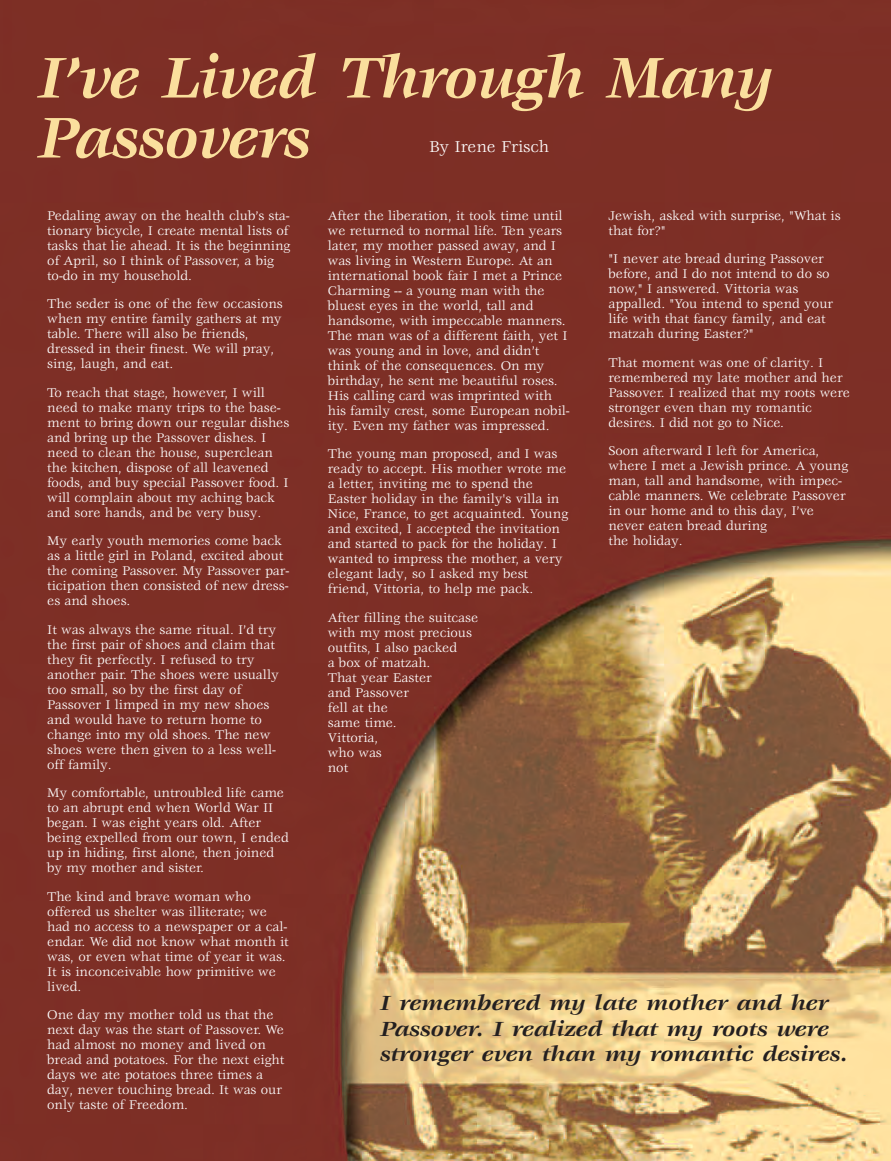
<style>
.page{position:relative;width:891px;height:1161px;background:#fff}
.page>*{position:absolute;margin:0;border:0;box-sizing:border-box;transform-origin:0 0}
.t1{font:italic 700 63px/60px "Veljovic";letter-spacing:-.005em;color:#fadf9d}
.t2{font:italic 700 22.5px/25.5px "Veljovic";color:#231f20;scale:1.1 1}
.t3{font:17.25px "Veljovic";color:#fff}
.t4{font:13.8px/15px "Veljovic";color:#fff}
</style>
<div class="page">
<img style="left:0;top:0;width:891px;height:1161px">
<h1 class="t1" style="left:38px;top:52px;width:737px">I’ve Lived Through Many<br>Passovers</h1>
<p class="t3" style="left:429px;top:140px;width:122px">By Irene Frisch</p>
<p class="t4" style="left:47px;top:209px;width:245px">Pedaling away on the health club’s sta&shy;tionary bicycle, I create mental lists of tasks that lie ahead. It is the beginning of April, so I think of Passover, a big to-do in my household.</p>
<p class="t4" style="left:47px;top:298px;width:237px">The seder is one of the few occasions when my entire family gathers at my table. There will also be friends, dressed in their finest. We will pray, sing, laugh, and eat.</p>
<p class="t4" style="left:47px;top:386px;width:244px">To reach that stage, however, I will need to make many trips to the base&shy;ment to bring down our regular dishes and bring up the Passover dishes. I need to clean the house, superclean the kitchen, dispose of all leavened foods, and buy special Passover food. I will complain about my aching back and sore hands, and be very busy.</p>
<p class="t4" style="left:47px;top:535px;width:244px">My early youth memories come back as a little girl in Poland, excited about the coming Passover. My Passover par&shy;ticipation then consisted of new dress&shy;es and shoes.</p>
<p class="t4" style="left:47px;top:623px;width:233px">It was always the same ritual. I’d try the first pair of shoes and claim that they fit perfectly. I refused to try another pair. The shoes were usually too small, so by the first day of<br>Passover I limped in my new shoes and would have to return home to change into my old shoes. The new shoes were then given to a less well&shy;off family.</p>
<p class="t4" style="left:47px;top:786px;width:243px">My comfortable, untroubled life came to an abrupt end when World War II began. I was eight years old. After being expelled from our town, I ended up in hiding, first alone, then joined by my mother and sister.</p>
<p class="t4" style="left:47px;top:890px;width:243px">The kind and brave woman who offered us shelter was illiterate; we had no access to a newspaper or a cal&shy;endar. We did not know what month it was, or even what time of year it was.<br>It is inconceivable how primitive we lived.</p>
<p class="t4" style="left:47px;top:1008px;width:239px">One day my mother told us that the next day was the start of Passover. We had almost no money and lived on bread and potatoes. For the next eight days we ate potatoes three times a day, never touching bread. It was our only taste of Freedom.</p>
<p class="t4" style="left:328px;top:209px;width:243px">After the liberation, it took time until we returned to normal life. Ten years later, my mother passed away, and I was living in Western Europe. At an international book fair I met a Prince Charming -- a young man with the bluest eyes in the world, tall and handsome, with impeccable manners.<br>The man was of a different faith, yet I was young and in love, and didn’t think of the consequences. On my birthday, he sent me beautiful roses.<br>His calling card was imprinted with his family crest, some European nobil&shy;ity. Even my father was impressed.</p>
<p class="t4" style="left:328px;top:447px;width:242px">The young man proposed, and I was ready to accept. His mother wrote me a letter, inviting me to spend the Easter holiday in the family's villa in Nice, France, to get acquainted. Young and excited, I accepted the invitation and started to pack for the holiday. I wanted to impress the mother, a very elegant lady, so I asked my best friend, Vittoria, to help me pack.</p>
<p class="t4" style="left:328px;top:611px;width:152px">After filling the suitcase with my most precious outfits, I also packed<br>a box of matzah.<br>That year Easter<br>and Passover<br>fell at the<br>same time.<br>Vittoria,<br>who was<br>not</p>
<p class="t4" style="left:608px;top:209px;width:234px">Jewish, asked with surprise, "What is that for?"</p>
<p class="t4" style="left:608px;top:252px;width:226px">"I never ate bread during Passover before, and I do not intend to do so now," I answered. Vittoria was appalled. "You intend to spend your life with that fancy family, and eat matzah during Easter?"</p>
<p class="t4" style="left:608px;top:356px;width:243px">That moment was one of clarity. I remembered my late mother and her<br>Passover. I realized that my roots were stronger even than my romantic desires. I did not go to Nice.</p>
<p class="t4" style="left:608px;top:444px;width:241px">Soon afterward I left for America, where I met a Jewish prince. A young man, tall and handsome, with impec&shy;cable manners. We celebrate Passover in our home and to this day, I’ve never eaten bread during<br>the holiday.</p>
<h2 class="t2" style="left:380px;top:992px;width:427px">I remembered my late mother and her<br>Passover. I realized that my roots were stronger even than my romantic desires.</h2>
</div>
